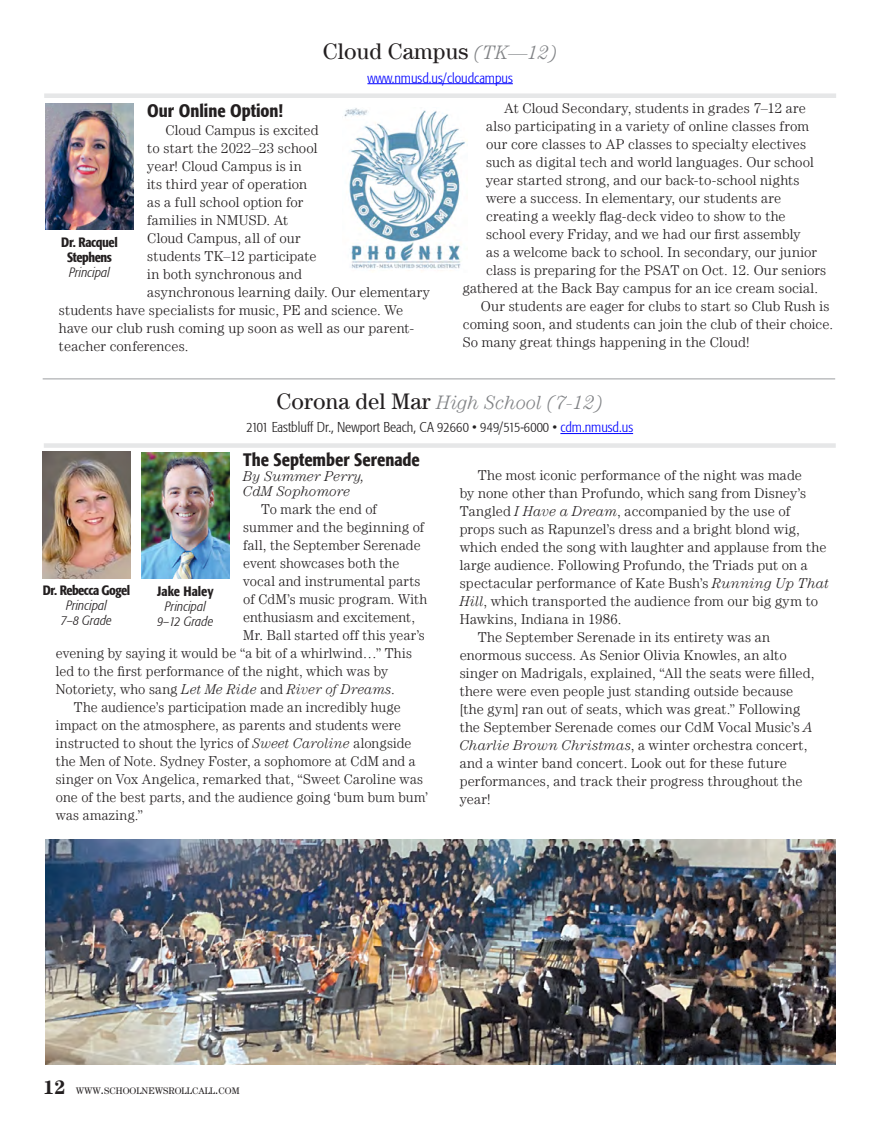
<style>
.page{position:relative;width:878px;height:1121px;background:#fff}
.page>*{position:absolute;margin:0;border:0;box-sizing:border-box;transform-origin:0 0}
.t1{font:22.5px "Century LT";letter-spacing:.005em;color:#231f20}
.t2{font:italic 300 19.5px "Century LT";letter-spacing:-.005em;color:#808285}
.t3{font:500 condensed 18px "Formata";color:#231f20}
.t4{font:300 14.25px "Century LT";letter-spacing:.01em;color:#231f20}
.t5{font:italic 300 14.25px/15px "Century LT";color:#231f20}
.t6{font:300 condensed 14.25px "Formata";color:#221f20}
.t7{font:300 14.25px "Century LT";letter-spacing:.03em;color:#231f20}
.t8{font:300 condensed 14.25px "Formata";color:#00f}
.t9{font:300 14.25px "Century LT";letter-spacing:.035em;color:#231f20}
.t10{font:italic 300 condensed 13.5px/15px "Formata";letter-spacing:.005em;color:#231f20;text-align:center}
.t11{font:500 condensed 13.5px/15px "Formata";letter-spacing:-.03em;color:#231f20;text-align:center}
.t12{font:500 condensed 13.5px "Formata";color:#231f20}
.t13{font:9.45px "Century LT";color:#231f20}
.s1{font-weight:300;font-style:italic;font-size:19.5px;color:#808285}
.s2{font-weight:400;font-style:normal;font-size:22.5px;color:#231f20}
.s3{color:#00f}
.s4{font-style:normal}
.s5{font-style:italic}
.s6{font-weight:700;font-size:19.5px}
.s7{font-size:13.5px}
</style>
<div class="page">
<img style="left:45px;top:104px;width:89px;height:126px">
<img style="left:42px;top:452px;width:89px;height:126px">
<div style="left:44px;top:443px;width:791px;height:5px;background:#e6e7e8"></div>
<hr style="left:560px;top:433px;width:73px;height:1px;background:#00f">
<img style="left:45px;top:839px;width:790px;height:226px">
<div style="left:44px;top:93px;width:792px;height:5px;background:#e6e7e8"></div>
<hr style="left:367px;top:83px;width:146px;height:1px;background:#00f">
<img style="left:344px;top:108px;width:121px;height:161px">
<img style="left:141px;top:452px;width:89px;height:126px">
<hr style="left:43px;top:378px;width:792px;height:1px;background:#bcbec0">
<h1 class="t1" style="left:323px;top:38px;width:236px">Cloud Campus <span class="s1">(TK—12)</span></h1>
<p class="t8" style="left:367px;top:69px;width:147px">www.nmusd.us/cloudcampus</p>
<p class="t3" style="left:147px;top:100px;width:137px">Our Online Option!</p>
<p class="t4" style="left:165px;top:122px;width:155px">Cloud Campus is excited</p>
<p class="t4" style="left:147px;top:140px;width:172px">to start the 2022–23 school</p>
<p class="t4" style="left:147px;top:158px;width:156px">year! Cloud Campus is in</p>
<p class="t4" style="left:147px;top:176px;width:161px">its third year of operation</p>
<p class="t4" style="left:147px;top:194px;width:158px">as a full school option for</p>
<p class="t9" style="left:147px;top:212px;width:142px">families in NMUSD. At</p>
<p class="t4" style="left:147px;top:230px;width:155px">Cloud Campus, all of our</p>
<p class="t4" style="left:147px;top:248px;width:171px">students TK–12 participate</p>
<p class="t4" style="left:147px;top:266px;width:156px">in both synchronous and</p>
<p class="t4" style="left:147px;top:284px;width:284px">asynchronous learning daily. Our elementary</p>
<p class="t4" style="left:59px;top:302px;width:346px">students have specialists for music, PE and science. We</p>
<p class="t4" style="left:59px;top:320px;width:357px">have our club rush coming up soon as well as our parent-</p>
<p class="t4" style="left:59px;top:338px;width:131px">teacher conferences.</p>
<p class="t11" style="left:61px;top:235px;width:58px">Dr. Racquel<br>Stephens</p>
<p class="t10" style="left:69px;top:265px;width:42px">Principal</p>
<p class="t4" style="left:504px;top:100px;width:303px">At Cloud Secondary, students in grades 7–12 are</p>
<p class="t4" style="left:486px;top:118px;width:324px">also participating in a variety of online classes from</p>
<p class="t4" style="left:486px;top:136px;width:321px">our core classes to AP classes to specialty electives</p>
<p class="t4" style="left:486px;top:154px;width:329px">such as digital tech and world languages. Our school</p>
<p class="t4" style="left:486px;top:172px;width:315px">year started strong, and our back-to-school nights</p>
<p class="t4" style="left:486px;top:190px;width:296px">were a success. In elementary, our students are</p>
<p class="t4" style="left:486px;top:208px;width:301px">creating a weekly flag-deck video to show to the</p>
<p class="t4" style="left:486px;top:226px;width:316px">school every Friday, and we had our first assembly</p>
<p class="t4" style="left:486px;top:244px;width:332px">as a welcome back to school. In secondary, our junior</p>
<p class="t4" style="left:486px;top:262px;width:341px">class is preparing for the PSAT on Oct. 12. Our seniors</p>
<p class="t4" style="left:463px;top:280px;width:357px">gathered at the Back Bay campus for an ice cream social.</p>
<p class="t4" style="left:481px;top:298px;width:350px">Our students are eager for clubs to start so Club Rush is</p>
<p class="t4" style="left:463px;top:316px;width:372px">coming soon, and students can join the club of their choice.</p>
<p class="t4" style="left:463px;top:334px;width:288px">So many great things happening in the Cloud!</p>
<h2 class="t2" style="left:276px;top:391px;width:328px"><span class="s2">Corona del Mar</span> High School (7-12)</h2>
<p class="t6" style="left:246px;top:419px;width:388px">2101 Eastbluff Dr., Newport Beach, CA 92660 • 949/515-6000 • <span class="s3">cdm.nmusd.us</span></p>
<p class="t3" style="left:243px;top:448px;width:178px">The September Serenade</p>
<p class="t5" style="left:243px;top:468px;width:123px">By Summer Perry,<br>CdM Sophomore</p>
<p class="t4" style="left:261px;top:500px;width:117px">To mark the end of</p>
<p class="t7" style="left:243px;top:518px;width:182px">summer and the beginning of</p>
<p class="t4" style="left:243px;top:536px;width:179px">fall, the September Serenade</p>
<p class="t4" style="left:243px;top:554px;width:158px">event showcases both the</p>
<p class="t4" style="left:243px;top:572px;width:179px">vocal and instrumental parts</p>
<p class="t4" style="left:243px;top:590px;width:185px">of CdM’s music program. With</p>
<p class="t4" style="left:243px;top:608px;width:173px">enthusiasm and excitement,</p>
<p class="t4" style="left:243px;top:626px;width:183px">Mr. Ball started off this year’s</p>
<p class="t4" style="left:56px;top:644px;width:358px">evening by saying it would be “a bit of a whirlwind…” This</p>
<p class="t4" style="left:56px;top:662px;width:334px">led to the first performance of the night, which was by</p>
<p class="t5" style="left:56px;top:681px;width:340px"><span class="s4">Notoriety, who sang</span> Let Me Ride <span class="s4">and</span> River of Dreams<span class="s4">.</span></p>
<p class="t4" style="left:74px;top:698px;width:328px">The audience’s participation made an incredibly huge</p>
<p class="t4" style="left:56px;top:716px;width:347px">impact on the atmosphere, as parents and students were</p>
<p class="t4" style="left:56px;top:734px;width:357px">instructed to shout the lyrics of <span class="s5">Sweet Caroline</span> alongside</p>
<p class="t4" style="left:56px;top:752px;width:361px">the Men of Note. Sydney Foster, a sophomore at CdM and a</p>
<p class="t4" style="left:56px;top:770px;width:369px">singer on Vox Angelica, remarked that, “Sweet Caroline was</p>
<p class="t4" style="left:56px;top:788px;width:374px">one of the best parts, and the audience going ‘bum bum bum’</p>
<p class="t7" style="left:56px;top:806px;width:89px">was amazing.”</p>
<p class="t11" style="left:43px;top:583px;width:89px">Dr. Rebecca Gogel</p>
<p class="t10" style="left:61px;top:598px;width:52px">Principal<br>7–8 Grade</p>
<p class="t12" style="left:157px;top:582px;width:58px">Jake Haley</p>
<p class="t10" style="left:157px;top:598px;width:57px">Principal<br>9–12 Grade</p>
<p class="t4" style="left:478px;top:467px;width:326px">The most iconic performance of the night was made</p>
<p class="t4" style="left:459px;top:485px;width:348px">by none other than Profundo, which sang from Disney’s</p>
<p class="t4" style="left:459px;top:503px;width:332px">Tangled <span class="s5">I Have a Dream</span>, accompanied by the use of</p>
<p class="t4" style="left:459px;top:520px;width:341px">props such as Rapunzel’s dress and a bright blond wig,</p>
<p class="t4" style="left:459px;top:538px;width:368px">which ended the song with laughter and applause from the</p>
<p class="t4" style="left:459px;top:556px;width:349px">large audience. Following Profundo, the Triads put on a</p>
<p class="t4" style="left:459px;top:574px;width:371px">spectacular performance of Kate Bush’s <span class="s5">Running Up That</span></p>
<p class="t4" style="left:459px;top:592px;width:360px"><span class="s5">Hill</span>, which transported the audience from our big gym to</p>
<p class="t4" style="left:459px;top:610px;width:163px">Hawkins, Indiana in 1986.</p>
<p class="t4" style="left:478px;top:628px;width:294px">The September Serenade in its entirety was an</p>
<p class="t4" style="left:459px;top:646px;width:328px">enormous success. As Senior Olivia Knowles, an alto</p>
<p class="t4" style="left:459px;top:664px;width:356px">singer on Madrigals, explained, “All the seats were filled,</p>
<p class="t4" style="left:459px;top:682px;width:335px">there were even people just standing outside because</p>
<p class="t4" style="left:459px;top:700px;width:342px">[the gym] ran out of seats, which was great.” Following</p>
<p class="t4" style="left:459px;top:718px;width:354px">the September Serenade comes our CdM Vocal Music’s <span class="s5">A</span></p>
<p class="t4" style="left:459px;top:736px;width:349px"><span class="s5">Charlie Brown Christmas</span>, a winter orchestra concert,</p>
<p class="t4" style="left:459px;top:754px;width:329px">and a winter band concert. Look out for these future</p>
<p class="t4" style="left:459px;top:772px;width:344px">performances, and track their progress throughout the</p>
<p class="t4" style="left:459px;top:790px;width:32px">year!</p>
<p class="t13" style="left:43px;top:1085px;width:198px"><span class="s6">12</span> WWW<span class="s7">.</span>SCHOOLNEWSROLLCALL<span class="s7">.</span>COM</p>
</div>
